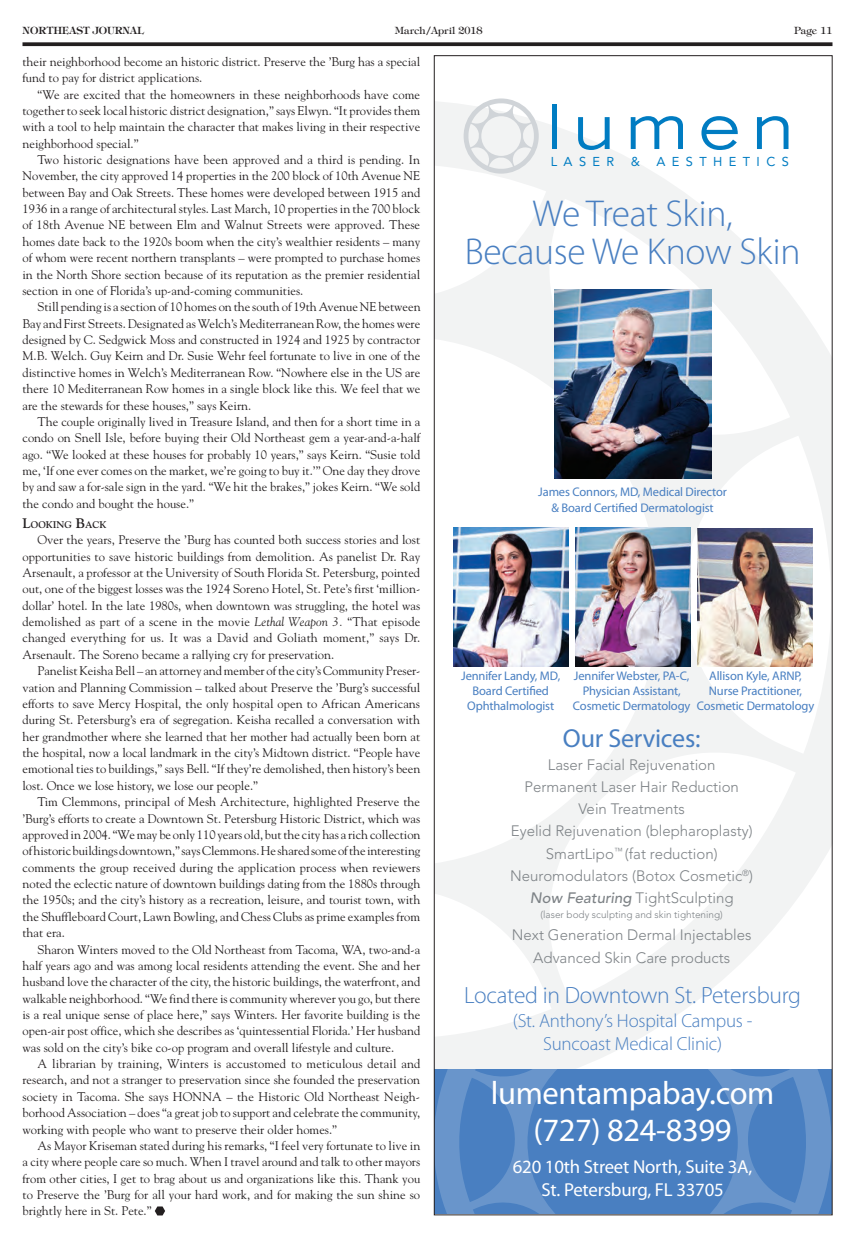
<style>
.page{position:relative;width:855px;height:1238px;background:#fff}
.page>*{position:absolute;margin:0;border:0;box-sizing:border-box;transform-origin:0 0}
.t1{font:expanded 61px "Trade Gothic LH";letter-spacing:.2em;color:#007cc2}
.t2{font:300 37.5px/37.5px "Myriad Pro";letter-spacing:-.01em;color:#497fc1;text-align:center}
.t3{font:32.5px/37.5px "Myriad Pro";letter-spacing:-.01em;color:#fff;text-align:center}
.t4{font:26.12px "Myriad Pro";letter-spacing:-.01em;color:#497fc1}
.t5{font:300 23.62px "Myriad Pro";letter-spacing:-.01em;color:#497fc1}
.t6{font:300 19px/23.8px "Myriad Pro";letter-spacing:-.01em;color:#497fc1;text-align:center}
.t7{font:18.75px/23.8px "Myriad Pro";letter-spacing:-.01em;color:#fff;text-align:center}
.t8{font:300 15px/22.2px "Avenir";color:#7d8286;text-align:center}
.t9{font:12.88px "Avenir";letter-spacing:.5em;color:#007cc2}
.t10{font:12.5px/16.4px "Goudy";color:#231f20;text-align:justify}
.t11{font:12.5px/15px "Myriad Pro";letter-spacing:-.01em;color:#497fc1;text-align:center}
.t12{font:300 10px "Avenir";color:#7d8286}
.t13{font:10px "Tiffany";color:#231f20}
.t14{font:600 10px "Tiffany";color:#231f20}
.t15{font:700 9.62px "Goudy";color:#231f20}
.s1{font-size:13.75px}
.s2{font-style:italic}
.s3{font-weight:500;font-style:italic}
</style>
<div class="page">
<svg style="left:22px;top:42px;width:810px;height:4px;background:#353132"></svg>
<svg style="left:155px;top:1206px;width:10px;height:9px"></svg>
<svg style="left:436px;top:102px;width:394px;height:967px"></svg>
<svg style="left:464px;top:98px;width:75px;height:76px"></svg>
<svg style="left:436px;top:1069px;width:394px;height:144px;background:#5285c3"></svg>
<img style="left:554px;top:290px;width:157px;height:188px">
<img style="left:453px;top:528px;width:115px;height:138px">
<img style="left:575px;top:528px;width:115px;height:138px">
<img style="left:697px;top:528px;width:115px;height:138px">
<p class="t14" style="left:22px;top:24px;width:123px">NORTHEAST JOURNAL</p>
<p class="t13" style="left:395px;top:24px;width:89px">March/April 2018</p>
<p class="t13" style="left:794px;top:24px;width:40px">Page 11</p>
<p class="t10" style="left:22px;top:53px;width:399px">their neighborhood become an historic district. Preserve the ’Burg has a special fund to pay for district applications.</p>
<p class="t10" style="left:22px;top:86px;width:399px;text-indent:15px">“We are excited that the homeowners in these neighborhoods have come together to seek local historic district designation,” says Elwyn. “It provides them with a tool to help maintain the character that makes living in their respective neighborhood special.”</p>
<p class="t10" style="left:22px;top:151px;width:399px;text-indent:15px">Two historic designations have been approved and a third is pending. In November, the city approved 14 properties in the 200 block of 10th Avenue NE between Bay and Oak Streets. These homes were developed between 1915 and 1936 in a range of architectural styles. Last March, 10 properties in the 700 block of 18th Avenue NE between Elm and Walnut Streets were approved. These homes date back to the 1920s boom when the city’s wealthier residents – many of whom were recent northern transplants – were prompted to purchase homes in the North Shore section because of its reputation as the premier residential section in one of Florida’s up-and-coming communities.</p>
<p class="t10" style="left:22px;top:298px;width:400px;text-indent:15px">Still pending is a section of 10 homes on the south of 19th Avenue NE between Bay and First Streets. Designated as Welch’s Mediterranean Row, the homes were designed by C. Sedgwick Moss and constructed in 1924 and 1925 by contractor M.B. Welch. Guy Keirn and Dr. Susie Wehr feel fortunate to live in one of the distinctive homes in Welch’s Mediterranean Row. “Nowhere else in the US are there 10 Mediterranean Row homes in a single block like this. We feel that we are the stewards for these houses,” says Keirn.</p>
<p class="t10" style="left:22px;top:413px;width:399px;text-indent:15px">The couple originally lived in Treasure Island, and then for a short time in a condo on Snell Isle, before buying their Old Northeast gem a year-and-a-half ago. “We looked at these houses for probably 10 years,” says Keirn. “Susie told me, ‘If one ever comes on the market, we’re going to buy it.’” One day they drove by and saw a for-sale sign in the yard. “We hit the brakes,” jokes Keirn. “We sold the condo and bought the house.”</p>
<p class="t15" style="left:22px;top:519px;width:85px"><span class="s1">L</span>OOKING <span class="s1">B</span>ACK</p>
<p class="t10" style="left:22px;top:531px;width:400px;text-indent:15px">Over the years, Preserve the ’Burg has counted both success stories and lost opportunities to save historic buildings from demolition. As panelist Dr. Ray Arsenault, a professor at the University of South Florida St. Petersburg, pointed out, one of the biggest losses was the 1924 Soreno Hotel, St. Pete’s first ‘million&shy;dollar’ hotel. In the late 1980s, when downtown was struggling, the hotel was demolished as part of a scene in the movie <span class="s2">Lethal Weapon 3.</span> “That episode changed everything for us. It was a David and Goliath moment,” says Dr.<br>Arsenault. The Soreno became a rallying cry for preservation.</p>
<p class="t10" style="left:23px;top:662px;width:399px;text-indent:15px">Panelist Keisha Bell – an attorney and member of the city’s Community Preser&shy;vation and Planning Commission – talked about Preserve the ’Burg’s successful efforts to save Mercy Hospital, the only hospital open to African Americans during St. Petersburg’s era of segregation. Keisha recalled a conversation with her grandmother where she learned that her mother had actually been born at the hospital, now a local landmark in the city’s Midtown district. “People have emotional ties to buildings,” says Bell. “If they’re demolished, then history’s been lost. Once we lose history, we lose our people.”</p>
<p class="t10" style="left:23px;top:793px;width:400px;text-indent:15px">Tim Clemmons, principal of Mesh Architecture, highlighted Preserve the ’Burg’s efforts to create a Downtown St. Petersburg Historic District, which was approved in 2004. “We may be only 110 years old, but the city has a rich collection of historic buildings downtown,” says Clemmons. He shared some of the interesting comments the group received during the application process when reviewers noted the eclectic nature of downtown buildings dating from the 1880s through the 1950s; and the city’s history as a recreation, leisure, and tourist town, with the Shuffleboard Court, Lawn Bowling, and Chess Clubs as prime examples from that era.</p>
<p class="t10" style="left:23px;top:940px;width:399px;text-indent:15px">Sharon Winters moved to the Old Northeast from Tacoma, WA, two-and-a half years ago and was among local residents attending the event. She and her husband love the character of the city, the historic buildings, the waterfront, and walkable neighborhood. “We find there is community wherever you go, but there is a real unique sense of place here,” says Winters. Her favorite building is the open-air post office, which she describes as ‘quintessential Florida.’ Her husband was sold on the city’s bike co-op program and overall lifestyle and culture.</p>
<p class="t10" style="left:23px;top:1055px;width:399px;text-indent:15px">A librarian by training, Winters is accustomed to meticulous detail and research, and not a stranger to preservation since she founded the preservation society in Tacoma. She says HONNA – the Historic Old Northeast Neigh&shy;borhood Association – does “a great job to support and celebrate the community, working with people who want to preserve their older homes.”</p>
<p class="t10" style="left:23px;top:1137px;width:399px;text-indent:15px">As Mayor Kriseman stated during his remarks, “I feel very fortunate to live in a city where people care so much. When I travel around and talk to other mayors from other cities, I get to brag about us and organizations like this. Thank you to Preserve the ’Burg for all your hard work, and for making the sun shine so brightly here in St. Pete.”</p>
<h1 class="t1" style="left:548px;top:87px;width:247px">lumen</h1>
<p class="t9" style="left:551px;top:151px;width:65px">LASER</p>
<p class="t9" style="left:631px;top:151px;width:11px">&amp;</p>
<p class="t9" style="left:656px;top:151px;width:134px">AESTHETICS</p>
<h2 class="t2" style="left:465px;top:195px;width:337px">We Treat Skin,<br>Because We Know Skin</h2>
<p class="t11" style="left:538px;top:483px;width:190px;line-height:16.2px">James Connors, MD, Medical Director &amp; Board Certified Dermatologist</p>
<p class="t11" style="left:461px;top:669px;width:101px">Jennifer Landy, MD,<br>Board Certified<br>Ophthalmologist</p>
<p class="t11" style="left:573px;top:669px;width:119px">Jennifer Webster, PA-C,<br>Physician Assistant,<br>Cosmetic Dermatology</p>
<p class="t11" style="left:697px;top:669px;width:119px">Allison Kyle, ARNP,<br>Nurse Practitioner,<br>Cosmetic Dermatology</p>
<h3 class="t4" style="left:563px;top:724px;width:139px">Our Services:</h3>
<p class="t8" style="left:510px;top:753px;width:244px">Laser Facial Rejuvenation<br>Permanent Laser Hair Reduction<br>Vein Treatments<br>Eyelid Rejuvenation (blepharoplasty)<br>SmartLipo<sup>™</sup> (fat reduction)<br>Neuromodulators (Botox Cosmetic<sup>®</sup>)<br><span class="s3">Now Featuring</span> TightSculpting</p>
<p class="t12" style="left:541px;top:908px;width:184px">(laser body sculpting and skin tightening)</p>
<p class="t8" style="left:512px;top:924px;width:241px">Next Generation Dermal Injectables<br>Advanced Skin Care products</p>
<h3 class="t5" style="left:464px;top:982px;width:338px">Located in Downtown St. Petersburg</h3>
<h3 class="t6" style="left:513px;top:1008px;width:241px">(St. Anthony’s Hospital Campus -<br>Suncoast Medical Clinic)</h3>
<h3 class="t3" style="left:491px;top:1074px;width:285px">lumentampabay.com (727) 824-8399</h3>
<h3 class="t7" style="left:513px;top:1154px;width:241px">620 10th Street North, Suite 3A,<br>St. Petersburg, FL 33705</h3>
</div>
